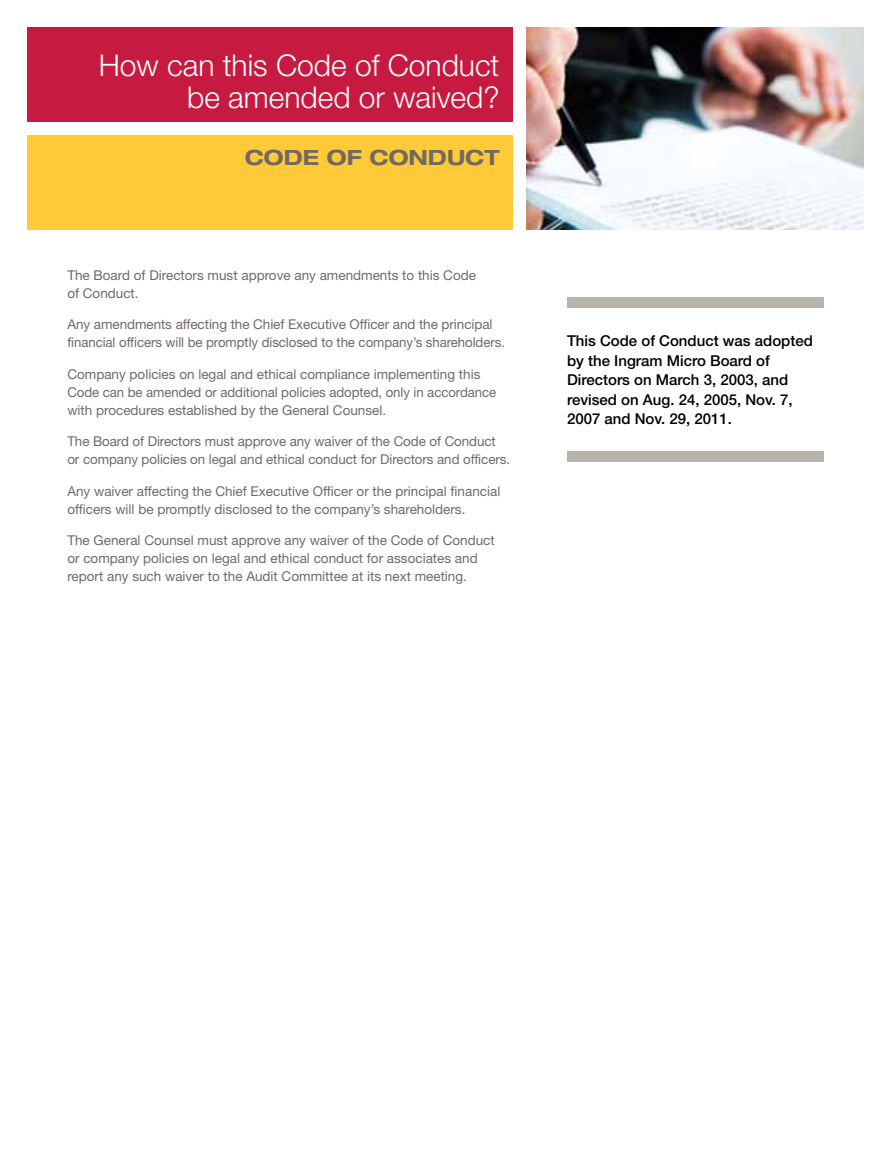
<style>
.page{position:relative;width:891px;height:1161px;background:#fff}
.page>*{position:absolute;margin:0;border:0;box-sizing:border-box;transform-origin:0 0}
.t1{font:300 30px/31.5px "Helvetica Neue LT Std";color:#fff;text-align:right}
.t2{font:700 expanded 21px "Helvetica Neue LT Std";color:#726963}
.t3{font:500 15px/19.5px "Helvetica Neue LT Std";color:#000}
.t4{font:13.5px/18px "Helvetica Neue LT Std";color:#726963}
</style>
<div class="page">
<div style="left:27px;top:27px;width:486px;height:95px;background:#c61a41"></div>
<div style="left:27px;top:135px;width:486px;height:95px;background:#ffca38"></div>
<div style="left:567px;top:297px;width:257px;height:11px;background:#b8b4ac"></div>
<div style="left:567px;top:451px;width:257px;height:11px;background:#b8b4ac"></div>
<img style="left:527px;top:27px;width:337px;height:202px">
<h1 class="t1" style="left:99px;top:49px;width:402px">How can this Code of Conduct be amended or waived?</h1>
<h2 class="t2" style="left:245px;top:144px;width:256px">CODE OF CONDUCT</h2>
<p class="t4" style="left:67px;top:266px;width:410px">The Board of Directors must approve any amendments to this Code of Conduct.</p>
<p class="t4" style="left:67px;top:315px;width:439px">Any amendments affecting the Chief Executive Officer and the principal financial officers will be promptly disclosed to the company’s shareholders.</p>
<p class="t4" style="left:67px;top:365px;width:430px">Company policies on legal and ethical compliance implementing this<br>Code can be amended or additional policies adopted, only in accordance with procedures established by the General Counsel.</p>
<p class="t4" style="left:67px;top:432px;width:444px">The Board of Directors must approve any waiver of the Code of Conduct or company policies on legal and ethical conduct for Directors and officers.</p>
<p class="t4" style="left:67px;top:482px;width:435px">Any waiver affecting the Chief Executive Officer or the principal financial officers will be promptly disclosed to the company’s shareholders.</p>
<p class="t4" style="left:67px;top:531px;width:429px">The General Counsel must approve any waiver of the Code of Conduct or company policies on legal and ethical conduct for associates and report any such waiver to the Audit Committee at its next meeting.</p>
<p class="t3" style="left:567px;top:331px;width:247px">This Code of Conduct was adopted by the Ingram Micro Board of<br>Directors on March 3, 2003, and revised on Aug. 24, 2005, Nov. 7,<br>2007 and Nov. 29, 2011.</p>
</div>
